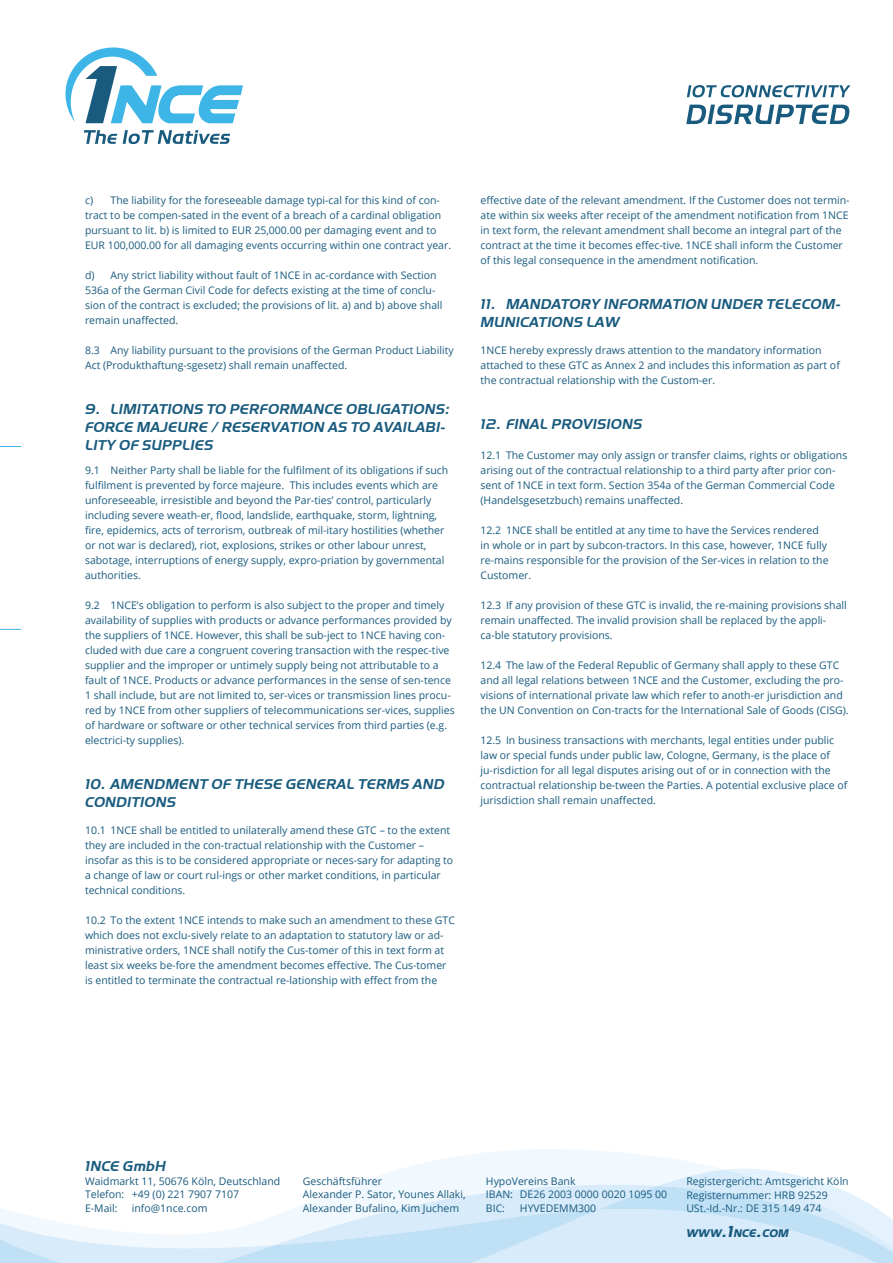
<style>
.page{position:relative;width:893px;height:1263px;background:#fff}
.page>*{position:absolute;margin:0;border:0;box-sizing:border-box;transform-origin:0 0}
.t1{font:italic 700 15px/18px "Handel Gothic ITCW02";color:#195b7e}
.t2{font:italic 800 11.55px "Handel Gothic ITCW02";color:#195b7e}
.t3{font:10.5px/15px "Open Sans";color:#195b7e}
.s1{font-size:16.35px}
</style>
<div class="page">
<svg style="left:403px;top:1149px;width:317px;height:20px;fill:#f1f8fe"></svg>
<svg style="left:354px;top:1169px;width:475px;height:16px;fill:#f1f8fe"></svg>
<svg style="left:0;top:1186px;width:893px;height:77px"></svg>
<svg style="left:65px;top:47px;width:178px;height:76px"></svg>
<svg style="left:84px;top:130px;width:33px;height:14px"></svg>
<svg style="left:123px;top:130px;width:107px;height:14px"></svg>
<svg style="left:687px;top:85px;width:163px;height:12px"></svg>
<svg style="left:686px;top:105px;width:164px;height:19px"></svg>
<svg style="left:0;top:629px;width:21px;height:1px"></svg>
<svg style="left:0;top:446px;width:21px;height:1px"></svg>
<p class="t3" style="left:85px;top:192px;width:368px">c) The liability for the foreseeable damage typi-cal for this kind of con&shy;tract to be compen-sated in the event of a breach of a cardinal obligation pursuant to lit. b) is limited to EUR 25,000.00 per damaging event and to EUR 100,000.00 for all damaging events occurring within one contract year.</p>
<p class="t3" style="left:85px;top:267px;width:359px">d) Any strict liability without fault of 1NCE in ac-cordance with Section 536a of the German Civil Code for defects existing at the time of conclu&shy;sion of the contract is excluded; the provisions of lit. a) and b) above shall remain unaffected.</p>
<p class="t3" style="left:85px;top:342px;width:370px">8.3 Any liability pursuant to the provisions of the German Product Liability<br>Act (Produkthaftung-sgesetz) shall remain unaffected.</p>
<h1 class="t1" style="left:85px;top:399px;width:367px">9. LIMITATIONS TO PERFORMANCE OBLIGATIONS:<br>FORCE MAJEURE / RESERVATION AS TO AVAILABI-<br>LITY OF SUPPLIES</h1>
<p class="t3" style="left:85px;top:462px;width:365px">9.1 Neither Party shall be liable for the fulfilment of its obligations if such fulfilment is prevented by force majeure. This includes events which are unforeseeable, irresistible and beyond the Par-ties’ control, particularly including severe weath-er, flood, landslide, earthquake, storm, lightning, fire, epidemics, acts of terrorism, outbreak of mil-itary hostilities (whether or not war is declared), riot, explosions, strikes or other labour unrest, sabotage, interruptions of energy supply, expro-priation by governmental authorities.</p>
<p class="t3" style="left:85px;top:597px;width:371px">9.2 1NCE’s obligation to perform is also subject to the proper and timely availability of supplies with products or advance performances provided by the suppliers of 1NCE. However, this shall be sub-ject to 1NCE having con&shy;cluded with due care a congruent covering transaction with the respec-tive supplier and the improper or untimely supply being not attributable to a fault of 1NCE. Products or advance performances in the sense of sen-tence 1 shall include, but are not limited to, ser-vices or transmission lines procu&shy;red by 1NCE from other suppliers of telecommunications ser-vices, supplies of hardware or software or other technical services from third parties (e.g. electrici-ty supplies).</p>
<h1 class="t1" style="left:85px;top:774px;width:361px">10. AMENDMENT OF THESE GENERAL TERMS AND<br>CONDITIONS</h1>
<p class="t3" style="left:85px;top:822px;width:370px">10.1 1NCE shall be entitled to unilaterally amend these GTC – to the extent they are included in the con-tractual relationship with the Customer – insofar as this is to be considered appropriate or neces-sary for adapting to a change of law or court rul-ings or other market conditions, in particular technical conditions.</p>
<p class="t3" style="left:85px;top:912px;width:371px">10.2 To the extent 1NCE intends to make such an amendment to these GTC which does not exclu-sively relate to an adaptation to statutory law or ad&shy;ministrative orders, 1NCE shall notify the Cus-tomer of this in text form at least six weeks be-fore the amendment becomes effective. The Cus-tomer is entitled to terminate the contractual re-lationship with effect from the</p>
<p class="t3" style="left:480px;top:192px;width:371px">effective date of the relevant amendment. If the Customer does not termin&shy;ate within six weeks after receipt of the amendment notification from 1NCE in text form, the relevant amendment shall become an integral part of the contract at the time it becomes effec-tive. 1NCE shall inform the Customer of this legal consequence in the amendment notification.</p>
<h1 class="t1" style="left:480px;top:294px;width:361px">11. MANDATORY INFORMATION UNDER TELECOM-<br>MUNICATIONS LAW</h1>
<p class="t3" style="left:480px;top:342px;width:361px">1NCE hereby expressly draws attention to the mandatory information attached to these GTC as Annex 2 and includes this information as part of the contractual relationship with the Custom-er.</p>
<h1 class="t1" style="left:480px;top:414px;width:163px">12. FINAL PROVISIONS</h1>
<p class="t3" style="left:480px;top:447px;width:368px">12.1 The Customer may only assign or transfer claims, rights or obligations arising out of the contractual relationship to a third party after prior con&shy;sent of 1NCE in text form. Section 354a of the German Commercial Code (Handelsgesetzbuch) remains unaffected.</p>
<p class="t3" style="left:480px;top:522px;width:350px">12.2 1NCE shall be entitled at any time to have the Services rendered in whole or in part by subcon-tractors. In this case, however, 1NCE fully re-mains responsible for the provision of the Ser-vices in relation to the Customer.</p>
<p class="t3" style="left:480px;top:597px;width:368px">12.3 If any provision of these GTC is invalid, the re-maining provisions shall remain unaffected. The invalid provision shall be replaced by the appli&shy;ca-ble statutory provisions.</p>
<p class="t3" style="left:480px;top:657px;width:370px">12.4 The law of the Federal Republic of Germany shall apply to these GTC and all legal relations between 1NCE and the Customer, excluding the pro&shy;visions of international private law which refer to anoth-er jurisdiction and the UN Convention on Con-tracts for the International Sale of Goods (CISG).</p>
<p class="t3" style="left:480px;top:732px;width:368px">12.5 In business transactions with merchants, legal entities under public law or special funds under public law, Cologne, Germany, is the place of ju-risdiction for all legal disputes arising out of or in connection with the contractual relationship be-tween the Parties. A potential exclusive place of jurisdiction shall remain unaffected.</p>
<h1 class="t1" style="left:85px;top:1157px;width:82px">1NCE GmbH</h1>
<p class="t3" style="left:85px;top:1174px;width:197px;line-height:13.5px">Waidmarkt 11, 50676 Köln, Deutschland<br>Telefon: +49 (0) 221 7907 7107<br>E-Mail:</p>
<p class="t3" style="left:132px;top:1200px;width:77px">info@1nce.com</p>
<p class="t3" style="left:303px;top:1174px;width:164px;line-height:13.5px">Geschäftsführer<br>Alexander P. Sator, Younes Allaki,<br>Alexander Bufalino, Kim Juchem</p>
<p class="t3" style="left:486px;top:1174px;width:183px;line-height:13.5px">HypoVereins Bank<br>IBAN: DE26 2003 0000 0020 1095 00<br>BIC:</p>
<p class="t3" style="left:520px;top:1200px;width:78px">HYVEDEMM300</p>
<p class="t3" style="left:686px;top:1174px;width:164px;line-height:13.5px">Registergericht: Amtsgericht Köln<br>Registernummer: HRB 92529<br>USt.-Id.-Nr.: DE 315 149 474</p>
<p class="t2" style="left:686px;top:1227px;width:104px">WWW<span class="s1">.1</span>NCE<span class="s1">.</span>COM</p>
</div>
